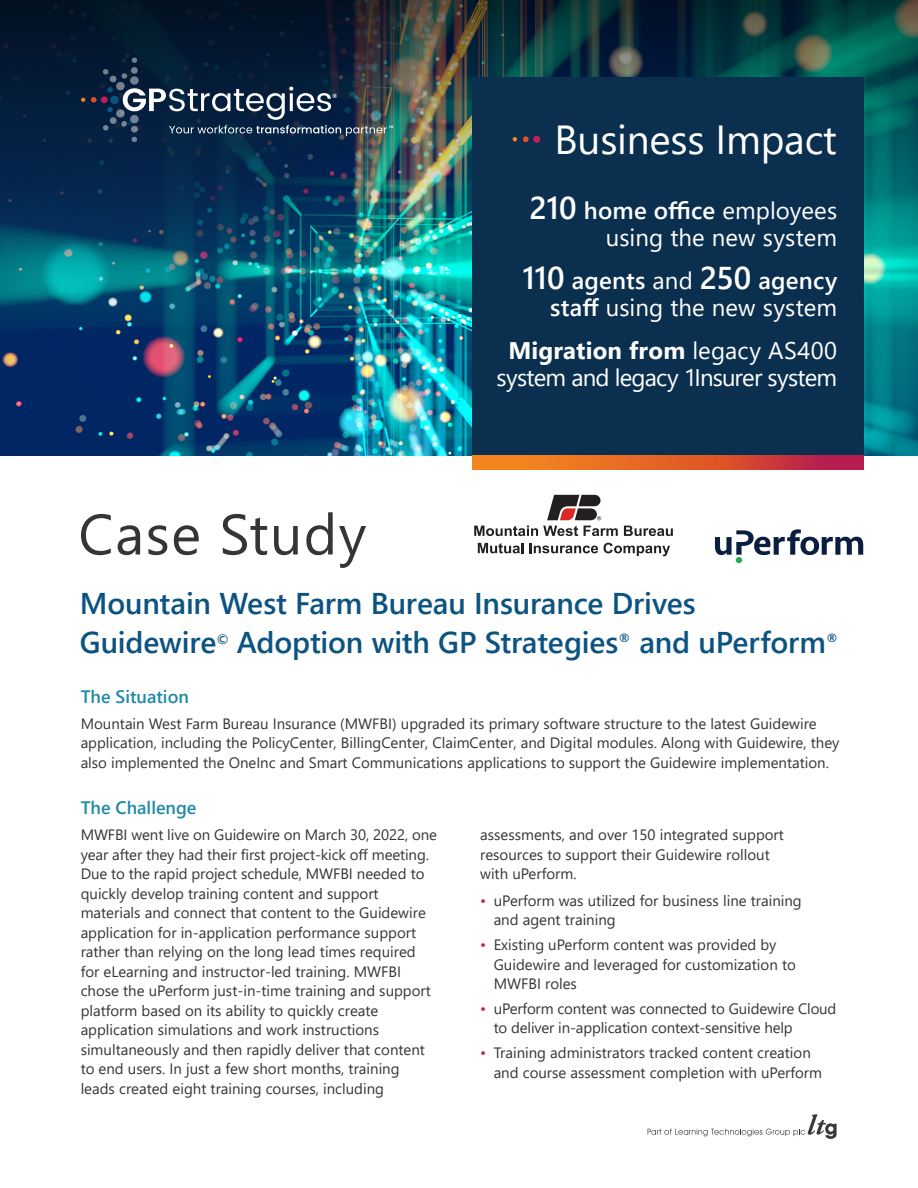
<style>
.page{position:relative;width:918px;height:1188px;background:#fff}
.page>*{position:absolute;margin:0;border:0;box-sizing:border-box;transform-origin:0 0}
.Case_Study_Headline{font:57px "Segoe UI";letter-spacing:.025em;color:#353534}
.t1{font:40.5px "Segoe UI";letter-spacing:-.005em;color:#fff}
.Case_Study_Title{font:600 30px/39px "Segoe UI";letter-spacing:-.005em;color:#0c5381}
.Case_Study_Title-2{font:24px/27px "Segoe UI";color:#fff;text-align:right}
.Case_Study_Title-3{font:24px/27px "Segoe UI";letter-spacing:-.03em;color:#fff;text-align:center}
.paragraph{font:600 18px "Segoe UI";color:#208aa7}
.paragraph-2{font:15px/19.5px "Segoe UI";color:#353534}
.bullet_points{font:15px/19.5px "Segoe UI";color:#353534}
.Case_Study_Title-4{font:600 13.5px "Segoe UI";color:#0c5381}
.s1{font-weight:600;font-size:31.5px}
.s2{font-weight:600}
.s3{font-weight:700}
.s4{color:#c21e5b}
</style>
<div class="page">
<img style="left:0;top:335px;width:918px;height:121px">
<img style="left:0;top:0;width:918px;height:335px">
<svg style="left:648px;top:1114px;width:189px;height:25px"></svg>
<div style="left:472px;top:77px;width:392px;height:380px;background:#0b2f4e"></div>
<div style="left:533px;top:136px;width:7px;height:7px;background:#c21e5b;border-radius:50%"></div>
<svg style="left:523px;top:136px;width:6px;height:6px"></svg>
<svg style="left:513px;top:137px;width:4px;height:5px"></svg>
<svg style="left:472px;top:455px;width:392px;height:14px;background:#dc5a2c"></svg>
<div style="left:101px;top:96px;width:7px;height:7px;background:#c21e5b;border-radius:50%"></div>
<svg style="left:91px;top:97px;width:6px;height:5px"></svg>
<svg style="left:81px;top:98px;width:4px;height:4px"></svg>
<div style="left:131px;top:67px;width:7px;height:7px;background:#737f8e;border-radius:50%"></div>
<svg style="left:132px;top:58px;width:5px;height:5px"></svg>
<svg style="left:103px;top:69px;width:290px;height:73px;background:#2a3f56"></svg>
<svg style="left:474px;top:526px;width:104px;height:10px"></svg>
<svg style="left:584px;top:526px;width:34px;height:10px"></svg>
<svg style="left:624px;top:526px;width:49px;height:10px"></svg>
<svg style="left:478px;top:543px;width:46px;height:10px"></svg>
<svg style="left:530px;top:543px;width:68px;height:10px"></svg>
<svg style="left:604px;top:543px;width:66px;height:13px"></svg>
<svg style="left:547px;top:495px;width:54px;height:25px"></svg>
<svg style="left:715px;top:529px;width:148px;height:34px"></svg>
<p class="Case_Study_Headline" style="left:78px;top:481px;width:289px">Case Study</p>
<p class="t1" style="left:555px;top:101px;width:284px">Business Impact</p>
<p class="Case_Study_Title-2" style="left:529px;top:195px;width:309px"><span class="s1">210</span> <span class="s2">home office</span> employees using the new system</p>
<p class="Case_Study_Title-2" style="left:522px;top:265px;width:316px"><span class="s1">110</span> <span class="s2">agents</span> and <span class="s1">250</span> <span class="s2">agency staff</span> using the new system</p>
<p class="Case_Study_Title-3" style="left:496px;top:335px;width:342px"><span class="s3">Migration from</span> legacy AS400 system and legacy 1Insurer system</p>
<p class="Case_Study_Title" style="left:80px;top:582px;width:617px">Mountain West Farm Bureau Insurance Drives<br>Guidewire</p>
<p class="Case_Study_Title-4" style="left:217px;top:627px;width:13px">©</p>
<p class="Case_Study_Title" style="left:237px;top:621px;width:603px">Adoption with GP Strategies<sup>®</sup> and uPerform<sup>®</sup></p>
<p class="paragraph" style="left:81px;top:679px;width:110px">The Situation</p>
<p class="paragraph-2" style="left:81px;top:713px;width:760px">Mountain West Farm Bureau Insurance (MWFBI) upgraded its primary software structure to the latest Guidewire application, including the PolicyCenter, BillingCenter, ClaimCenter, and Digital modules. Along with Guidewire, they also implemented the OneInc and Smart Communications applications to support the Guidewire implementation.</p>
<p class="paragraph" style="left:81px;top:791px;width:117px">The Challenge</p>
<p class="paragraph-2" style="left:81px;top:824px;width:358px">MWFBI went live on Guidewire on March 30, 2022, one year after they had their first project-kick off meeting.<br>Due to the rapid project schedule, MWFBI needed to quickly develop training content and support materials and connect that content to the Guidewire application for in-application performance support rather than relying on the long lead times required for eLearning and instructor-led training. MWFBI chose the uPerform just-in-time training and support platform based on its ability to quickly create application simulations and work instructions simultaneously and then rapidly deliver that content to end users. In just a few short months, training leads created eight training courses, including</p>
<p class="paragraph-2" style="left:480px;top:824px;width:305px">assessments, and over 150 integrated support resources to support their Guidewire rollout with uPerform.</p>
<p class="bullet_points" style="left:494px;top:889px;width:310px;text-indent:-14px"><span class="s4">•</span> uPerform was utilized for business line training and agent training</p>
<p class="bullet_points" style="left:494px;top:934px;width:304px;text-indent:-14px"><span class="s4">•</span> Existing uPerform content was provided by<br>Guidewire and leveraged for customization to<br>MWFBI roles</p>
<p class="bullet_points" style="left:494px;top:998px;width:344px;text-indent:-14px"><span class="s4">•</span> uPerform content was connected to Guidewire Cloud to deliver in-application context-sensitive help</p>
<p class="bullet_points" style="left:494px;top:1042px;width:330px;text-indent:-14px"><span class="s4">•</span> Training administrators tracked content creation and course assessment completion with uPerform</p>
</div>
